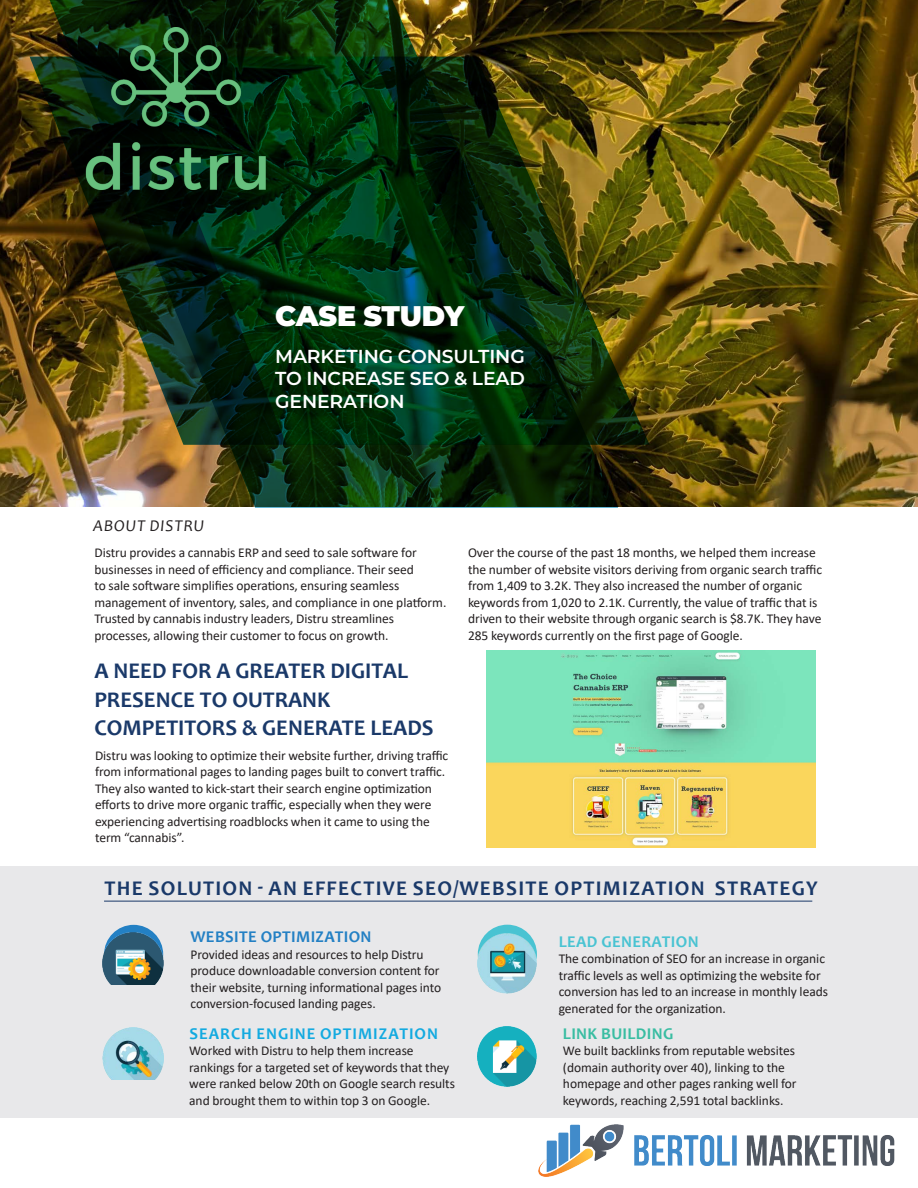
<style>
.page{position:relative;width:918px;height:1188px;background:#fff}
.page>*{position:absolute;margin:0;border:0;box-sizing:border-box;transform-origin:0 0}
.t1{font:900 28.35px "Montserrat";letter-spacing:-.015em;color:#fff}
.t2{font:700 22.5px/28.5px "Candara";color:#1a3969}
.t3{font:700 21px "Candara";letter-spacing:.06em;color:#1a3969}
.t4{font:600 18.75px/22.5px "Montserrat";letter-spacing:-.005em;color:#fff;text-align:justify}
.t5{font:700 16.5px "Candara";letter-spacing:.06em;color:#13aae0}
.t6{font:700 16.5px "Candara";letter-spacing:.02em;color:#2380c4}
.t7{font:700 16.5px "Candara";letter-spacing:.02em;color:#49c3d2}
.t8{font:700 16.5px "Candara";letter-spacing:.02em;color:#39bda2}
.t9{font:italic 16.5px "Candara";letter-spacing:.06em;color:#231f20}
.t10{font:13.5px/16.5px "Calibri";letter-spacing:-.005em;color:#231f20}
</style>
<div class="page">
<img style="left:0;top:0;width:918px;height:506px">
<img style="left:618px;top:57px;width:32px;height:388px">
<svg style="left:30px;top:189px;width:14px;height:256px;background:#694713"></svg>
<img style="left:44px;top:0;width:574px;height:508px">
<div style="left:0;top:866px;width:918px;height:252px;background:#e8e8ea"></div>
<div style="left:104px;top:925px;width:59px;height:59px;background:#2380c4;border-radius:50%"></div>
<div style="left:478px;top:925px;width:59px;height:59px;background:#49c3d2;border-radius:50%"></div>
<hr style="left:104px;top:901px;width:708px;height:1px;background:#1a3969">
<img style="left:539px;top:1124px;width:356px;height:53px">
<img style="left:102px;top:933px;width:61px;height:52px">
<img style="left:102px;top:1027px;width:61px;height:52px">
<img style="left:478px;top:934px;width:59px;height:59px">
<img style="left:478px;top:1027px;width:59px;height:59px">
<img style="left:25px;top:27px;width:302px;height:162px">
<img style="left:486px;top:650px;width:330px;height:198px">
<p class="t9" style="left:93px;top:516px;width:113px">ABOUT DISTRU</p>
<p class="t1" style="left:275px;top:295px;width:191px">CASE STUDY</p>
<p class="t4" style="left:275px;top:344px;width:251px">MARKETING CONSULTING TO INCREASE SEO &amp; LEAD GENERATION</p>
<p class="t10" style="left:94px;top:544px;width:353px">Distru provides a cannabis ERP and seed to sale software for businesses in need of efficiency and compliance. Their seed<br>to sale software simplifies operations, ensuring seamless management of inventory, sales, and compliance in one platform.<br>Trusted by cannabis industry leaders, Distru streamlines processes, allowing their customer to focus on growth.</p>
<p class="t2" style="left:94px;top:656px;width:341px">A NEED FOR A GREATER DIGITAL<br>PRESENCE TO OUTRANK<br>COMPETITORS &amp; GENERATE LEADS</p>
<p class="t10" style="left:95px;top:747px;width:355px">Distru was looking to optimize their website further, driving traffic from informational pages to landing pages built to convert traffic.<br>They also wanted to kick-start their search engine optimization efforts to drive more organic traffic, especially when they were experiencing advertising roadblocks when it came to using the term “cannabis”.</p>
<p class="t10" style="left:468px;top:544px;width:356px">Over the course of the past 18 months, we helped them increase the number of website visitors deriving from organic search traffic from 1,409 to 3.2K. They also increased the number of organic keywords from 1,020 to 2.1K. Currently, the value of traffic that is driven to their website through organic search is $8.7K. They have 285 keywords currently on the first page of Google.</p>
<p class="t3" style="left:104px;top:875px;width:715px">THE SOLUTION - AN EFFECTIVE SEO/WEBSITE OPTIMIZATION STRATEGY</p>
<p class="t6" style="left:191px;top:927px;width:183px">WEBSITE OPTIMIZATION</p>
<p class="t10" style="left:191px;top:946px;width:252px">Provided ideas and resources to help Distru produce downloadable conversion content for their website, turning informational pages into conversion-focused landing pages.</p>
<p class="t5" style="left:190px;top:1023px;width:250px">SEARCH ENGINE OPTIMIZATION</p>
<p class="t10" style="left:189px;top:1042px;width:267px">Worked with Distru to help them increase rankings for a targeted set of keywords that they were ranked below 20th on Google search results and brought them to within top 3 on Google.</p>
<p class="t7" style="left:559px;top:931px;width:141px">LEAD GENERATION</p>
<p class="t10" style="left:559px;top:950px;width:271px">The combination of SEO for an increase in organic traffic levels as well as optimizing the website for conversion has led to an increase in monthly leads generated for the organization.</p>
<p class="t8" style="left:563px;top:1023px;width:112px">LINK BUILDING</p>
<p class="t10" style="left:563px;top:1042px;width:235px">We built backlinks from reputable websites (domain authority over 40), linking to the homepage and other pages ranking well for keywords, reaching 2,591 total backlinks.</p>
</div>
